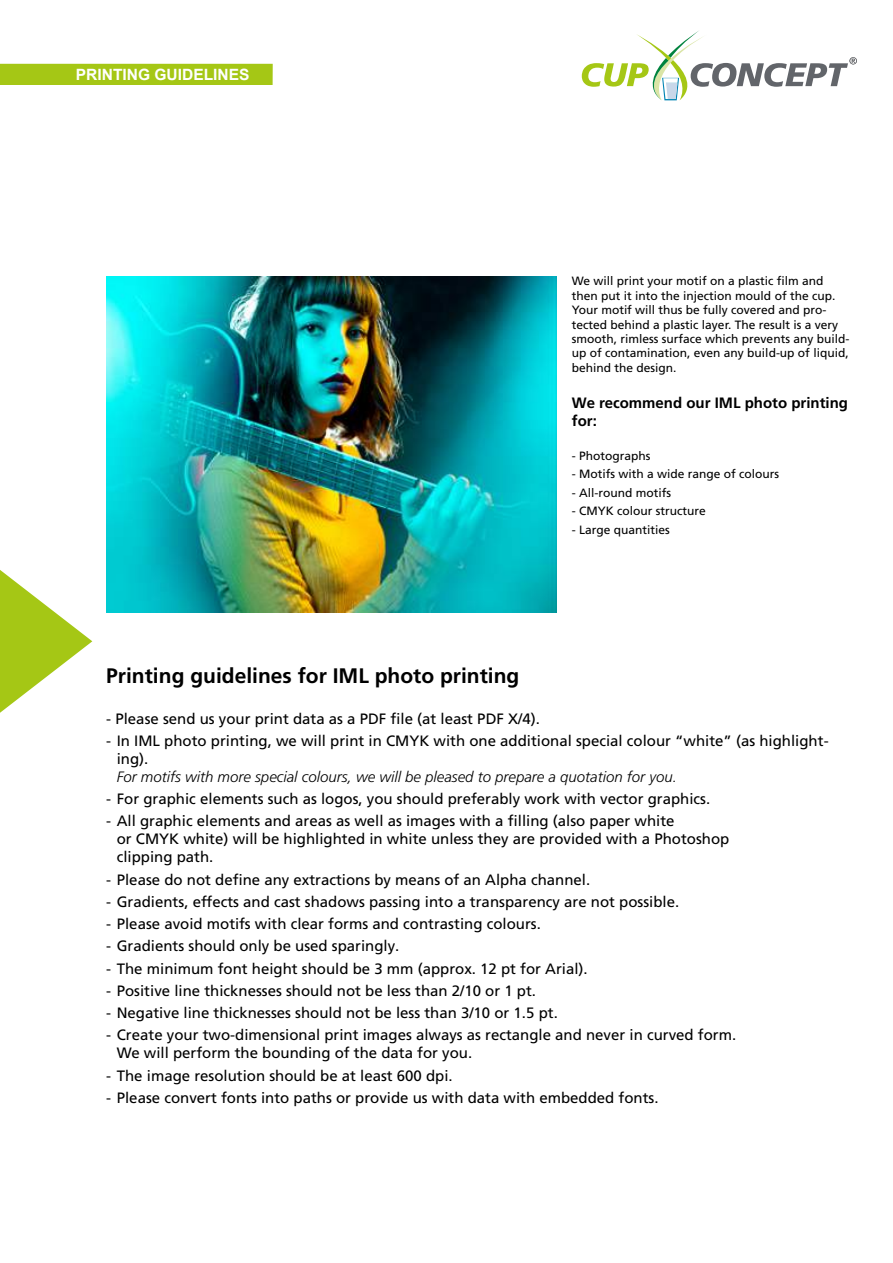
<style>
.page{position:relative;width:893px;height:1263px;background:#fff}
.page>*{position:absolute;margin:0;border:0;box-sizing:border-box;transform-origin:0 0}
.t1{font:700 21px "Frutiger LT Pro";color:#000}
.t2{font:700 15.6px "Arial";color:#fff}
.t3{font:15px/18px "Frutiger LT Pro";color:#000}
.t4{font:italic 300 15px "Frutiger LT Pro";color:#000}
.t5{font:700 15px/18px "Frutiger LT Pro";color:#000}
.t6{font:12px/14.4px "Frutiger LT Pro";color:#000}
</style>
<div class="page">
<div style="left:0;top:64px;width:273px;height:21px;background:#a5c715"></div>
<svg style="left:582px;top:31px;width:275px;height:69px"></svg>
<svg style="left:0;top:570px;width:92px;height:143px"></svg>
<img style="left:106px;top:276px;width:450px;height:336px">
<p class="t2" style="left:76px;top:64px;width:175px">PRINTING GUIDELINES</p>
<p class="t6" style="left:572px;top:274px;width:279px">We will print your motif on a plastic film and then put it into the injection mould of the cup.<br>Your motif will thus be fully covered and pro&shy;tected behind a plastic layer. The result is a very smooth, rimless surface which prevents any build&shy;up of contamination, even any build-up of liquid, behind the design.</p>
<p class="t5" style="left:572px;top:394px;width:278px">We recommend our IML photo printing for:</p>
<p class="t6" style="left:572px;top:448px;width:80px">- Photographs</p>
<p class="t6" style="left:572px;top:467px;width:209px">- Motifs with a wide range of colours</p>
<p class="t6" style="left:572px;top:485px;width:101px">- All-round motifs</p>
<p class="t6" style="left:572px;top:504px;width:136px">- CMYK colour structure</p>
<p class="t6" style="left:572px;top:523px;width:100px">- Large quantities</p>
<h1 class="t1" style="left:106px;top:664px;width:415px">Printing guidelines for IML photo printing</h1>
<p class="t3" style="left:106px;top:709px;width:435px">- Please send us your print data as a PDF file (at least PDF X/4).</p>
<p class="t3" style="left:117px;top:732px;width:713px;text-indent:-10px">- In IML photo printing, we will print in CMYK with one additional special colour “white” (as highlight&shy;ing).</p>
<p class="t4" style="left:117px;top:768px;width:562px">For motifs with more special colours, we will be pleased to prepare a quotation for you.</p>
<p class="t3" style="left:106px;top:790px;width:605px">- For graphic elements such as logos, you should preferably work with vector graphics.</p>
<p class="t3" style="left:117px;top:812px;width:614px;text-indent:-10px">- All graphic elements and areas as well as images with a filling (also paper white<br>or CMYK white) will be highlighted in white unless they are provided with a Photoshop clipping path.</p>
<p class="t3" style="left:106px;top:870px;width:485px">- Please do not define any extractions by means of an Alpha channel.</p>
<p class="t3" style="left:106px;top:893px;width:574px">- Gradients, effects and cast shadows passing into a transparency are not possible.</p>
<p class="t3" style="left:106px;top:915px;width:436px">- Please avoid motifs with clear forms and contrasting colours.</p>
<p class="t3" style="left:106px;top:937px;width:295px">- Gradients should only be used sparingly.</p>
<p class="t3" style="left:106px;top:959px;width:483px">- The minimum font height should be 3 mm (approx. 12 pt for Arial).</p>
<p class="t3" style="left:106px;top:982px;width:431px">- Positive line thicknesses should not be less than 2/10 or 1 pt.</p>
<p class="t3" style="left:106px;top:1004px;width:453px">- Negative line thicknesses should not be less than 3/10 or 1.5 pt.</p>
<p class="t3" style="left:117px;top:1026px;width:621px;text-indent:-10px">- Create your two-dimensional print images always as rectangle and never in curved form.<br>We will perform the bounding of the data for you.</p>
<p class="t3" style="left:106px;top:1066px;width:348px">- The image resolution should be at least 600 dpi.</p>
<p class="t3" style="left:106px;top:1089px;width:554px">- Please convert fonts into paths or provide us with data with embedded fonts.</p>
</div>
